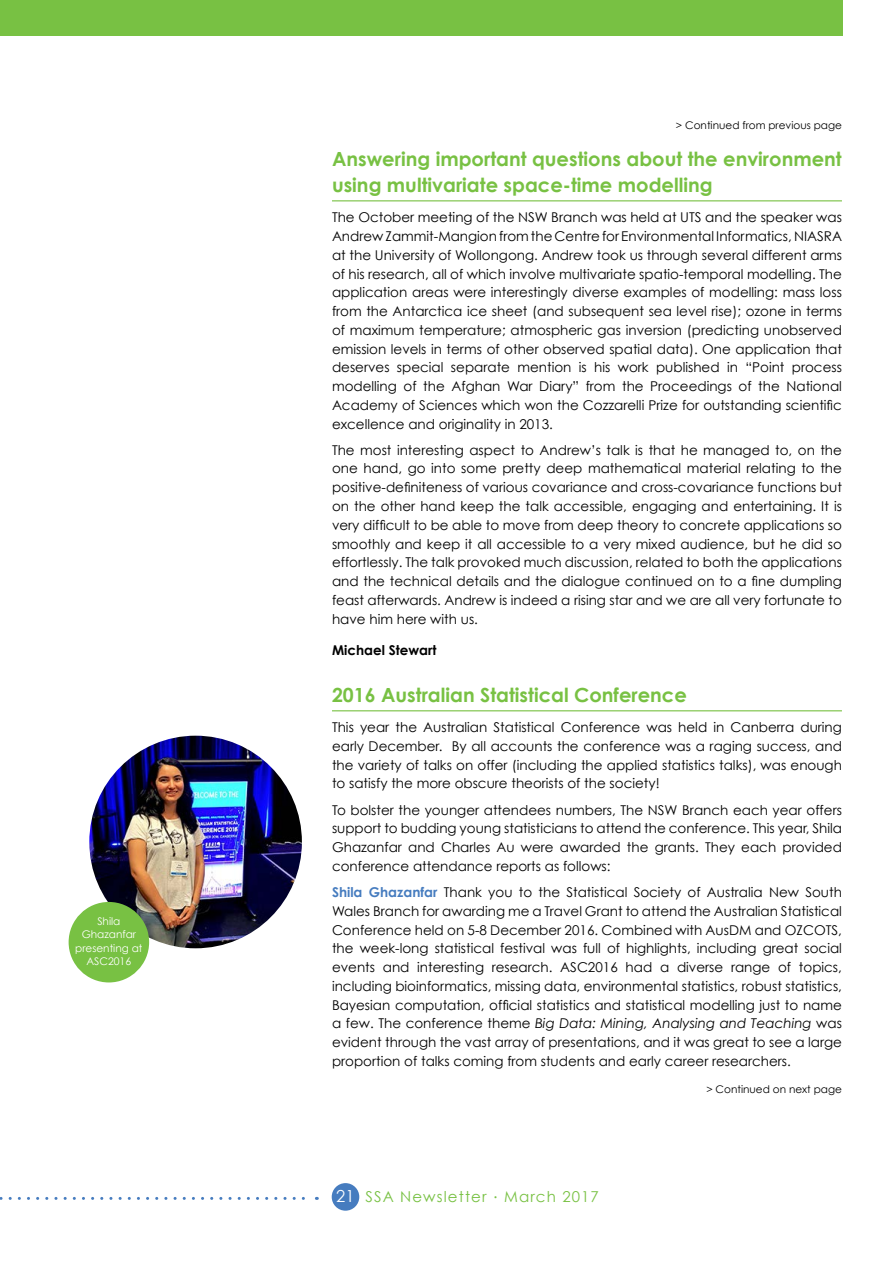
<style>
.page{position:relative;width:893px;height:1263px;background:#fff}
.page>*{position:absolute;margin:0;border:0;box-sizing:border-box;transform-origin:0 0}
.t1{font:700 19.5px/25.5px "Century Gothic";color:#78c143}
.t2{font:15px "Century Gothic";letter-spacing:.075em;color:#78c143}
.t3{font:13.5px/18.8px "Century Gothic";color:#000;text-align:justify}
.t4{font:700 13.5px "Century Gothic";color:#000}
.t5{font:10.5px "Century Gothic";color:#000}
.t6{font:10.5px/13.5px "Century Gothic";color:#fff;text-align:center}
.s1{font-weight:700;color:#467cbf}
.s2{font-style:italic}
.s3{font-size:16.5px;color:#fff}
</style>
<div class="page">
<div style="left:332px;top:1183px;width:27px;height:28px;background:#467cbf;border-radius:50%"></div>
<div style="left:0;top:0;width:842px;height:36px;background:#78c143"></div>
<svg style="left:0;top:1197px;width:317px;height:3px"></svg>
<hr style="left:332px;top:200px;width:510px;height:1px;background:#78c143">
<hr style="left:332px;top:710px;width:510px;height:1px;background:#78c143">
<img style="left:89px;top:736px;width:213px;height:212px;border-radius:106px">
<div style="left:69px;top:902px;width:80px;height:80px;background:#78c143;border-radius:50%"></div>
<p class="t6" style="left:75px;top:914px;width:69px">Shila<br>Ghazanfar presenting at<br>ASC2016</p>
<p class="t5" style="left:676px;top:119px;width:167px">&gt; Continued from previous page</p>
<h1 class="t1" style="left:332px;top:146px;width:511px">Answering important questions about the environment using multivariate space-time modelling</h1>
<p class="t3" style="left:332px;top:208px;width:511px">The October meeting of the NSW Branch was held at UTS and the speaker was Andrew Zammit-Mangion from the Centre for Environmental Informatics, NIASRA at the University of Wollongong. Andrew took us through several different arms of his research, all of which involve multivariate spatio-temporal modelling. The application areas were interestingly diverse examples of modelling: mass loss from the Antarctica ice sheet (and subsequent sea level rise); ozone in terms of maximum temperature; atmospheric gas inversion (predicting unobserved emission levels in terms of other observed spatial data). One application that deserves special separate mention is his work published in “Point process modelling of the Afghan War Diary” from the Proceedings of the National Academy of Sciences which won the Cozzarelli Prize for outstanding scientific excellence and originality in 2013.</p>
<p class="t3" style="left:332px;top:440px;width:511px">The most interesting aspect to Andrew’s talk is that he managed to, on the one hand, go into some pretty deep mathematical material relating to the positive-definiteness of various covariance and cross-covariance functions but on the other hand keep the talk accessible, engaging and entertaining. It is very difficult to be able to move from deep theory to concrete applications so smoothly and keep it all accessible to a very mixed audience, but he did so effortlessly. The talk provoked much discussion, related to both the applications and the technical details and the dialogue continued on to a fine dumpling feast afterwards. Andrew is indeed a rising star and we are all very fortunate to have him here with us.</p>
<p class="t4" style="left:332px;top:642px;width:106px">Michael Stewart</p>
<h1 class="t1" style="left:332px;top:681px;width:356px">2016 Australian Statistical Conference</h1>
<p class="t3" style="left:332px;top:718px;width:511px">This year the Australian Statistical Conference was held in Canberra during early December. By all accounts the conference was a raging success, and the variety of talks on offer (including the applied statistics talks), was enough to satisfy the more obscure theorists of the society!</p>
<p class="t3" style="left:332px;top:800px;width:511px">To bolster the younger attendees numbers, The NSW Branch each year offers support to budding young statisticians to attend the conference. This year, Shila Ghazanfar and Charles Au were awarded the grants. They each provided conference attendance reports as follows:</p>
<p class="t3" style="left:332px;top:883px;width:511px"><span class="s1">Shila Ghazanfar</span> Thank you to the Statistical Society of Australia New South Wales Branch for awarding me a Travel Grant to attend the Australian Statistical Conference held on 5-8 December 2016. Combined with AusDM and OZCOTS, the week-long statistical festival was full of highlights, including great social events and interesting research. ASC2016 had a diverse range of topics, including bioinformatics, missing data, environmental statistics, robust statistics, Bayesian computation, official statistics and statistical modelling just to name a few. The conference theme <span class="s2">Big Data: Mining, Analysing and Teaching</span> was evident through the vast array of presentations, and it was great to see a large proportion of talks coming from students and early career researchers.</p>
<p class="t2" style="left:336px;top:1187px;width:264px"><span class="s3">21</span> SSA Newsletter <sup>.</sup> March 2017</p>
<p class="t5" style="left:706px;top:1083px;width:137px">&gt; Continued on next page</p>
</div>
